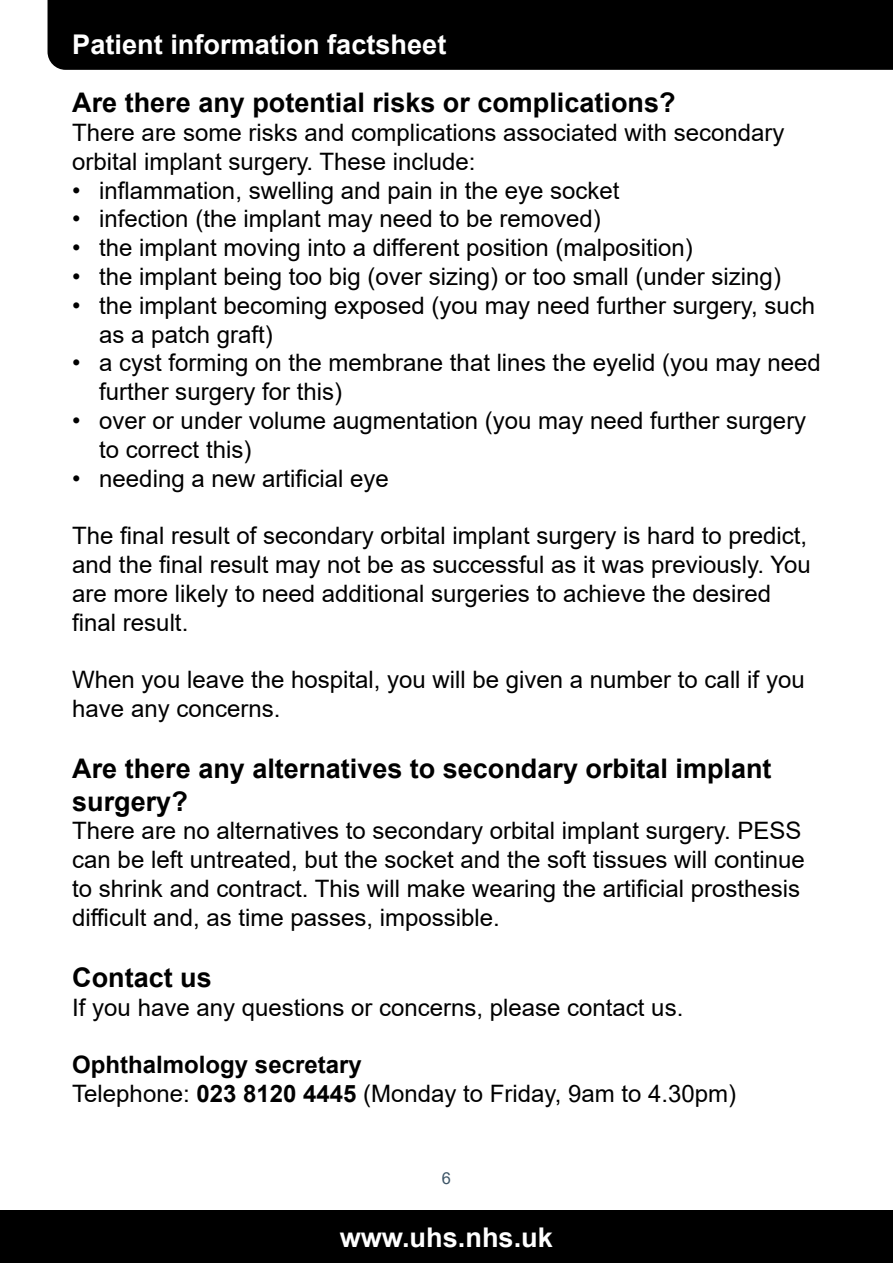
<style>
.page{position:relative;width:893px;height:1263px;background:#fff}
.page>*{position:absolute;margin:0;border:0;box-sizing:border-box;transform-origin:0 0}
.t1{font:700 27.15px "Arial";color:#fff}
.t2{font:700 27px/32.4px "Arial";color:#000}
.t3{font:24px/28.8px "Arial";color:#000}
.t4{font:16.5px "Arial";color:#3d5567}
.s1{font-weight:700}
</style>
<div class="page">
<div style="left:0;top:1210px;width:893px;height:53px;background:#000"></div>
<div style="left:48px;top:0;width:845px;height:70px;background:#000"></div>
<p class="t1" style="left:72px;top:25px;width:376px">Patient information factsheet</p>
<p class="t2" style="left:72px;top:87px;width:605px">Are there any potential risks or complications?</p>
<p class="t3" style="left:72px;top:118px;width:714px">There are some risks and complications associated with secondary orbital implant surgery. These include:</p>
<p class="t3" style="left:72px;top:176px;width:549px">• inflammation, swelling and pain in the eye socket</p>
<p class="t3" style="left:72px;top:204px;width:530px">• infection (the implant may need to be removed)</p>
<p class="t3" style="left:72px;top:233px;width:622px">• the implant moving into a different position (malposition)</p>
<p class="t3" style="left:72px;top:262px;width:710px">• the implant being too big (over sizing) or too small (under sizing)</p>
<p class="t3" style="left:99px;top:291px;width:717px;text-indent:-27px">• the implant becoming exposed (you may need further surgery, such as a patch graft)</p>
<p class="t3" style="left:99px;top:348px;width:723px;text-indent:-27px">• a cyst forming on the membrane that lines the eyelid (you may need further surgery for this)</p>
<p class="t3" style="left:99px;top:406px;width:708px;text-indent:-27px">• over or under volume augmentation (you may need further surgery to correct this)</p>
<p class="t3" style="left:72px;top:464px;width:318px">• needing a new artificial eye</p>
<p class="t3" style="left:72px;top:521px;width:740px">The final result of secondary orbital implant surgery is hard to predict, and the final result may not be as successful as it was previously. You are more likely to need additional surgeries to achieve the desired final result.</p>
<p class="t3" style="left:72px;top:665px;width:734px">When you leave the hospital, you will be given a number to call if you have any concerns.</p>
<p class="t2" style="left:72px;top:753px;width:701px">Are there any alternatives to secondary orbital implant surgery?</p>
<p class="t3" style="left:72px;top:816px;width:734px">There are no alternatives to secondary orbital implant surgery. PESS can be left untreated, but the socket and the soft tissues will continue to shrink and contract. This will make wearing the artificial prosthesis difficult and, as time passes, impossible.</p>
<p class="t2" style="left:72px;top:962px;width:141px">Contact us</p>
<p class="t3" style="left:72px;top:993px;width:612px">If you have any questions or concerns, please contact us.</p>
<p class="t3" style="left:72px;top:1050px;width:665px"><span class="s1">Ophthalmology secretary<br></span>Telephone: <span class="s1">023 8120 4445</span> (Monday to Friday, 9am to 4.30pm)</p>
<p class="t4" style="left:442px;top:1166px;width:11px">6</p>
<p class="t1" style="left:340px;top:1218px;width:215px">www.uhs.nhs.uk</p>
</div>
